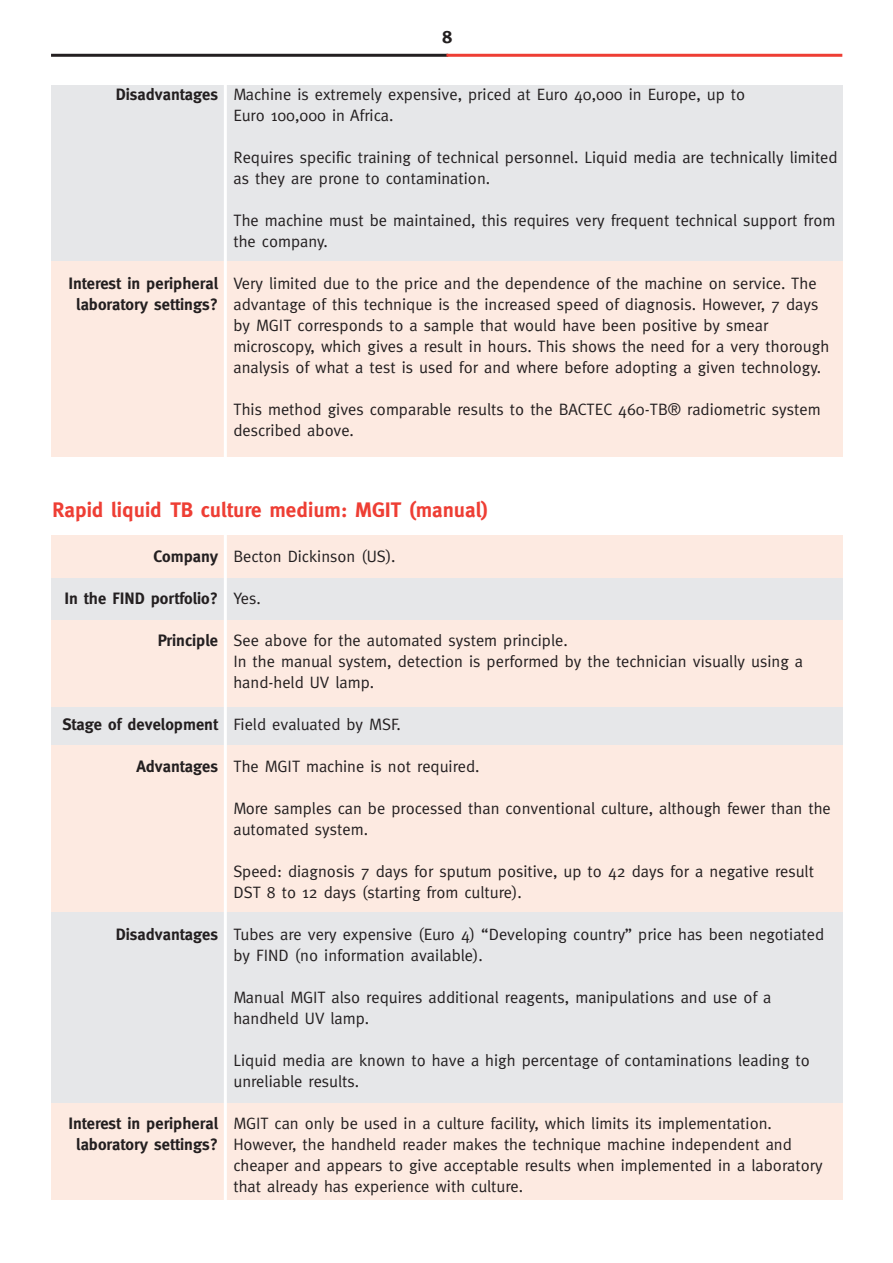
<style>
.page{position:relative;width:893px;height:1263px;background:#fff}
.page>*{position:absolute;margin:0;border:0;box-sizing:border-box;transform-origin:0 0}
.t1{font:700 21px "Meta";color:#ee3e34}
.t2{font:700 18px "Meta";color:#231f20}
.t3{font:16.5px/21px "Meta";color:#231f20}
.t4{font:700 16.5px/21px "Meta";color:#231f20;text-align:center}
</style>
<div class="page">
<div style="left:51px;top:539px;width:791px;height:625px;background:#e6e7e9"></div>
<div style="left:51px;top:745px;width:791px;height:167px;background:#fdeae1"></div>
<div style="left:51px;top:535px;width:791px;height:42px;background:#fdeae1"></div>
<div style="left:51px;top:620px;width:791px;height:86px;background:#fdeae1"></div>
<div style="left:51px;top:85px;width:791px;height:362px;background:#e6e7e9"></div>
<div style="left:51px;top:261px;width:791px;height:195px;background:#fdeae1"></div>
<div style="left:51px;top:1103px;width:791px;height:96px;background:#fdeae1"></div>
<hr style="left:51px;top:54px;width:397px;height:3px;background:#231f20">
<hr style="left:446px;top:54px;width:396px;height:3px;background:#ee3e34">
<hr style="left:224px;top:64px;width:3px;height:1151px;background:#fff">
<p class="t2" style="left:442px;top:30px;width:11px">8</p>
<p class="t4" style="left:116px;top:84px;width:104px">Disadvantages</p>
<p class="t4" style="left:68px;top:273px;width:151px">Interest in peripheral laboratory settings?</p>
<p class="t3" style="left:233px;top:84px;width:513px">Machine is extremely expensive, priced at Euro 40,000 in Europe, up to<br>Euro 100,000 in Africa.</p>
<p class="t3" style="left:233px;top:147px;width:605px">Requires specific training of technical personnel. Liquid media are technically limited as they are prone to contamination.</p>
<p class="t3" style="left:233px;top:210px;width:603px">The machine must be maintained, this requires very frequent technical support from the company.</p>
<p class="t3" style="left:233px;top:273px;width:597px">Very limited due to the price and the dependence of the machine on service. The advantage of this technique is the increased speed of diagnosis. However, 7 days by MGIT corresponds to a sample that would have been positive by smear microscopy, which gives a result in hours. This shows the need for a very thorough analysis of what a test is used for and where before adopting a given technology.</p>
<p class="t3" style="left:233px;top:399px;width:589px">This method gives comparable results to the BACTEC 460-TB® radiometric system described above.</p>
<p class="t1" style="left:53px;top:501px;width:437px">Rapid liquid TB culture medium: MGIT (manual)</p>
<p class="t4" style="left:153px;top:546px;width:66px">Company</p>
<p class="t4" style="left:65px;top:588px;width:155px">In the FIND portfolio?</p>
<p class="t4" style="left:158px;top:630px;width:62px">Principle</p>
<p class="t4" style="left:62px;top:714px;width:157px">Stage of development</p>
<p class="t4" style="left:137px;top:756px;width:83px">Advantages</p>
<p class="t4" style="left:116px;top:924px;width:104px">Disadvantages</p>
<p class="t4" style="left:68px;top:1113px;width:151px">Interest in peripheral laboratory settings?</p>
<p class="t3" style="left:233px;top:546px;width:164px">Becton Dickinson (US).</p>
<p class="t3" style="left:233px;top:588px;width:29px">Yes.</p>
<p class="t3" style="left:233px;top:630px;width:571px">See above for the automated system principle.<br>In the manual system, detection is performed by the technician visually using a hand-held UV lamp.</p>
<p class="t3" style="left:233px;top:714px;width:169px">Field evaluated by MSF.</p>
<p class="t3" style="left:233px;top:756px;width:247px">The MGIT machine is not required.</p>
<p class="t3" style="left:233px;top:798px;width:599px">More samples can be processed than conventional culture, although fewer than the automated system.</p>
<p class="t3" style="left:233px;top:861px;width:582px">Speed: diagnosis 7 days for sputum positive, up to 42 days for a negative result<br>DST 8 to 12 days (starting from culture).</p>
<p class="t3" style="left:233px;top:924px;width:592px">Tubes are very expensive (Euro 4) “Developing country” price has been negotiated by FIND (no information available).</p>
<p class="t3" style="left:233px;top:987px;width:539px">Manual MGIT also requires additional reagents, manipulations and use of a handheld UV lamp.</p>
<p class="t3" style="left:233px;top:1050px;width:578px">Liquid media are known to have a high percentage of contaminations leading to unreliable results.</p>
<p class="t3" style="left:233px;top:1113px;width:591px">MGIT can only be used in a culture facility, which limits its implementation.<br>However, the handheld reader makes the technique machine independent and cheaper and appears to give acceptable results when implemented in a laboratory that already has experience with culture.</p>
</div>
